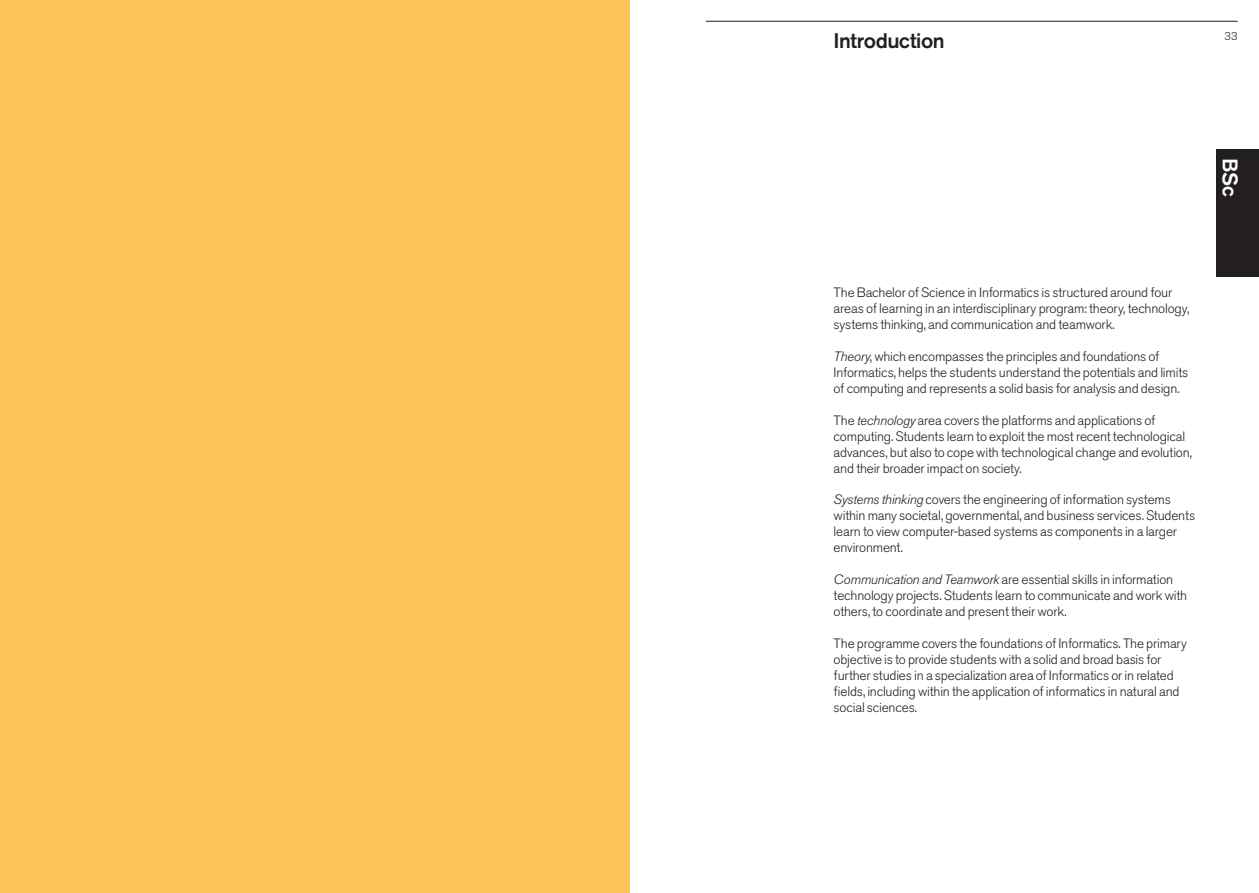
<style>
.page{position:relative;width:1259px;height:893px;background:#fff}
.page>*{position:absolute;margin:0;border:0;box-sizing:border-box;transform-origin:0 0}
._14_pt_Akzidenz_medi{font:500 21px "Akzidenz Grotesk Pro";letter-spacing:-.02em;color:#231f20}
.Rubricatura{font:500 21px "Akzidenz Grotesk Pro";color:#fff}
._9_pt_Akzidenz_light{font:300 13.5px/15.9px "Akzidenz Grotesk Pro";letter-spacing:-.015em;color:#231f20}
.t1{font:300 11.25px "Akzidenz Grotesk Pro";color:#231f20}
.s1{font-style:italic}
</style>
<div class="page">
<div style="left:0;top:0;width:629px;height:893px;background:#fec459"></div>
<hr style="left:706px;top:21px;width:531px;height:1px;background:#231f20">
<div style="left:1216px;top:149px;width:43px;height:127px;background:#231f20"></div>
<p class="_14_pt_Akzidenz_medi" style="left:833px;top:27px;width:112px">Introduction</p>
<p class="t1" style="left:1224px;top:29px;width:15px">33</p>
<p class="Rubricatura" style="left:1243px;top:158px;width:40px;rotate:90deg">BSc</p>
<p class="_9_pt_Akzidenz_light" style="left:833px;top:284px;width:357px">The Bachelor of Science in Informatics is structured around four areas of learning in an interdisciplinary program: theory, technology, systems thinking, and communication and teamwork.</p>
<p class="_9_pt_Akzidenz_light" style="left:833px;top:348px;width:356px"><span class="s1">Theory</span>, which encompasses the principles and foundations of<br>Informatics, helps the students understand the potentials and limits of computing and represents a solid basis for analysis and design.</p>
<p class="_9_pt_Akzidenz_light" style="left:833px;top:412px;width:360px">The <span class="s1">technology</span> area covers the platforms and applications of computing. Students learn to exploit the most recent technological advances, but also to cope with technological change and evolution, and their broader impact on society.</p>
<p class="_9_pt_Akzidenz_light" style="left:833px;top:492px;width:363px"><span class="s1">Systems thinking</span> covers the engineering of information systems within many societal, governmental, and business services. Students learn to view computer-based systems as components in a larger environment.</p>
<p class="_9_pt_Akzidenz_light" style="left:833px;top:571px;width:355px"><span class="s1">Communication and Teamwork</span> are essential skills in information technology projects. Students learn to communicate and work with others, to coordinate and present their work.</p>
<p class="_9_pt_Akzidenz_light" style="left:833px;top:635px;width:355px">The programme covers the foundations of Informatics. The primary objective is to provide students with a solid and broad basis for further studies in a specialization area of Informatics or in related fields, including within the application of informatics in natural and social sciences.</p>
</div>
